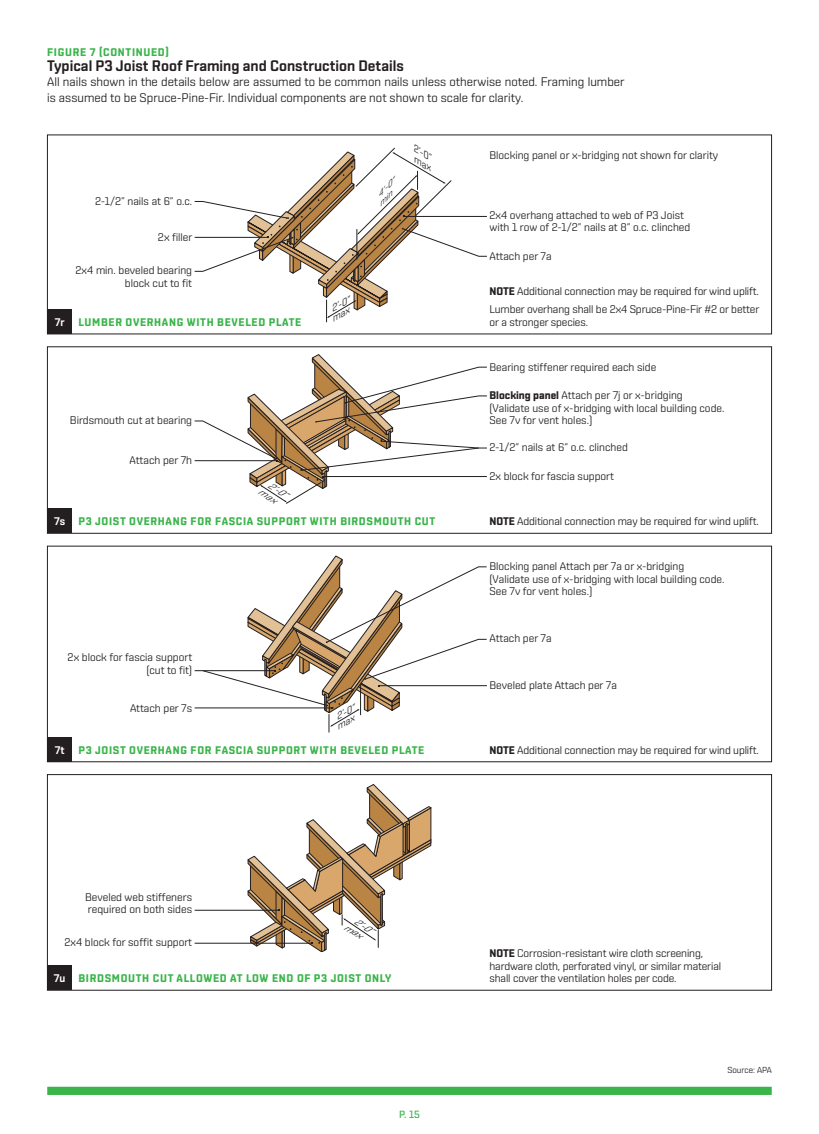
<style>
.page{position:relative;width:819px;height:1134px;background:#fff}
.page>*{position:absolute;margin:0;border:0;box-sizing:border-box;transform-origin:0 0}
.t1{font:600 15.22px "Shentox";color:#231f20}
.t2{font:12.42px/15.2px "Shentox";color:#231f20}
.t3{font:11.03px/12.4px "Shentox";color:#231f20}
.t4{font:700 11.03px "Shentox";letter-spacing:.06em;color:#3ab54a}
.t5{font:600 11.03px "Shentox";color:#fff}
.t6{font:500 10.5px "Shentox";color:#3ab54a}
.t7{font:italic 9.28px/9.3px "Shentox";color:#231f20;scale:1.15 1}
.t8{font:italic 9.28px/9.3px "Shentox";color:#231f20;scale:1.14 1}
.t9{font:italic 9.1px/10.2px "Shentox";color:#231f20;scale:1.17 1}
.t10{font:8.75px "Shentox";color:#231f20}
.t11{font:italic 7.17px/7.5px "Shentox";color:#231f20;scale:1.47 1}
.s1{font-weight:700}
</style>
<div class="page">
<div style="left:47px;top:1087px;width:725px;height:8px;background:#3ab54a"></div>
<div style="left:47px;top:309px;width:25px;height:25px;background:#231f20"></div>
<div style="left:47px;top:508px;width:25px;height:25px;background:#231f20"></div>
<svg style="left:194px;top:148px;width:293px;height:174px"></svg>
<svg style="left:194px;top:354px;width:293px;height:150px"></svg>
<div style="left:47px;top:546px;width:725px;height:216px;border:1px solid #231f20"></div>
<div style="left:47px;top:774px;width:725px;height:216px;border:1px solid #231f20"></div>
<div style="left:47px;top:737px;width:25px;height:25px;background:#231f20"></div>
<div style="left:47px;top:965px;width:25px;height:25px;background:#231f20"></div>
<hr style="left:195px;top:943px;width:117px;height:1px;background:#231f20">
<hr style="left:195px;top:910px;width:84px;height:1px;background:#231f20">
<svg style="left:248px;top:784px;width:183px;height:168px"></svg>
<svg style="left:194px;top:556px;width:293px;height:176px"></svg>
<p class="t4" style="left:47px;top:46px;width:123px">FIGURE 7 (CONTINUED)</p>
<h1 class="t1" style="left:47px;top:57px;width:358px">Typical P3 Joist Roof Framing and Construction Details</h1>
<p class="t2" style="left:47px;top:74px;width:579px">All nails shown in the details below are assumed to be common nails unless otherwise noted. Framing lumber is assumed to be Spruce-Pine-Fir. Individual components are not shown to scale for clarity.</p>
<p class="t3" style="left:95px;top:194px;width:99px">2-1/2” nails at 6” o.c.</p>
<p class="t3" style="left:158px;top:230px;width:36px">2x filler</p>
<p class="t3" style="left:76px;top:264px;width:118px;text-align:right">2x4 min. beveled bearing block cut to fit</p>
<p class="t5" style="left:55px;top:316px;width:11px">7r</p>
<p class="t4" style="left:78px;top:316px;width:224px">LUMBER OVERHANG WITH BEVELED PLATE</p>
<p class="t11" style="left:371px;top:197px;width:20px;text-indent:6px;rotate:-44deg">4’-0” min</p>
<p class="t8" style="left:423px;top:147px;width:18px;text-indent:-6px;rotate:30deg">2’-0” max</p>
<p class="t7" style="left:325px;top:307px;width:23px;text-indent:4px;rotate:-29deg">2’-0” max</p>
<p class="t3" style="left:70px;top:414px;width:124px">Birdsmouth cut at bearing</p>
<p class="t3" style="left:130px;top:454px;width:64px">Attach per 7h</p>
<p class="t9" style="left:267px;top:477px;width:24px;text-indent:6px;rotate:31deg">2’-0” max</p>
<p class="t5" style="left:54px;top:515px;width:13px">7s</p>
<p class="t4" style="left:78px;top:515px;width:358px">P3 JOIST OVERHANG FOR FASCIA SUPPORT WITH BIRDSMOUTH CUT</p>
<p class="t3" style="left:68px;top:651px;width:126px;text-align:right">2x block for fascia support (cut to fit)</p>
<p class="t3" style="left:130px;top:701px;width:64px">Attach per 7s</p>
<p class="t7" style="left:330px;top:716px;width:23px;text-indent:4px;rotate:-30deg">2’-0” max</p>
<p class="t5" style="left:55px;top:743px;width:11px">7t</p>
<p class="t4" style="left:78px;top:743px;width:347px">P3 JOIST OVERHANG FOR FASCIA SUPPORT WITH BEVELED PLATE</p>
<p class="t3" style="left:489px;top:149px;width:230px">Blocking panel or x-bridging not shown for clarity</p>
<p class="t3" style="left:489px;top:209px;width:202px">2x4 overhang attached to web of P3 Joist with 1 row of 2-1/2” nails at 8” o.c. clinched</p>
<p class="t3" style="left:489px;top:250px;width:64px">Attach per 7a</p>
<p class="t3" style="left:489px;top:281px;width:271px;line-height:18.7px"><span class="s1">NOTE</span> Additional connection may be required for wind uplift.<br>Lumber overhang shall be 2x4 Spruce-Pine-Fir #2 or better</p>
<p class="t3" style="left:489px;top:316px;width:100px">or a stronger species.</p>
<p class="t3" style="left:489px;top:360px;width:168px">Bearing stiffener required each side</p>
<p class="t3" style="left:489px;top:389px;width:236px"><span class="s1">Blocking panel</span> Attach per 7j or x-bridging (Validate use of x-bridging with local building code.<br>See 7v for vent holes.)</p>
<p class="t3" style="left:489px;top:441px;width:140px">2-1/2” nails at 6” o.c. clinched</p>
<p class="t3" style="left:489px;top:469px;width:126px">2x block for fascia support</p>
<p class="t3" style="left:489px;top:515px;width:271px"><span class="s1">NOTE</span> Additional connection may be required for wind uplift.</p>
<p class="t3" style="left:489px;top:560px;width:236px">Blocking panel Attach per 7a or x-bridging (Validate use of x-bridging with local building code.<br>See 7v for vent holes.)</p>
<p class="t3" style="left:489px;top:632px;width:64px">Attach per 7a</p>
<p class="t3" style="left:489px;top:679px;width:129px">Beveled plate Attach per 7a</p>
<p class="t3" style="left:489px;top:743px;width:271px"><span class="s1">NOTE</span> Additional connection may be required for wind uplift.</p>
<p class="t3" style="left:85px;top:891px;width:109px">Beveled web stiffeners required on both sides</p>
<p class="t3" style="left:64px;top:936px;width:129px">2x4 block for soffit support</p>
<p class="t9" style="left:353px;top:913px;width:24px;text-indent:5px;rotate:32deg">2’-0” max</p>
<p class="t5" style="left:54px;top:972px;width:13px">7u</p>
<p class="t4" style="left:78px;top:972px;width:314px">BIRDSMOUTH CUT ALLOWED AT LOW END OF P3 JOIST ONLY</p>
<p class="t6" style="left:399px;top:1108px;width:22px">P. 15</p>
<p class="t3" style="left:489px;top:947px;width:233px"><span class="s1">NOTE</span> Corrosion-resistant wire cloth screening, hardware cloth, perforated vinyl, or similar material shall cover the ventilation holes per code.</p>
<p class="t10" style="left:727px;top:1064px;width:46px">Source: APA</p>
</div>
